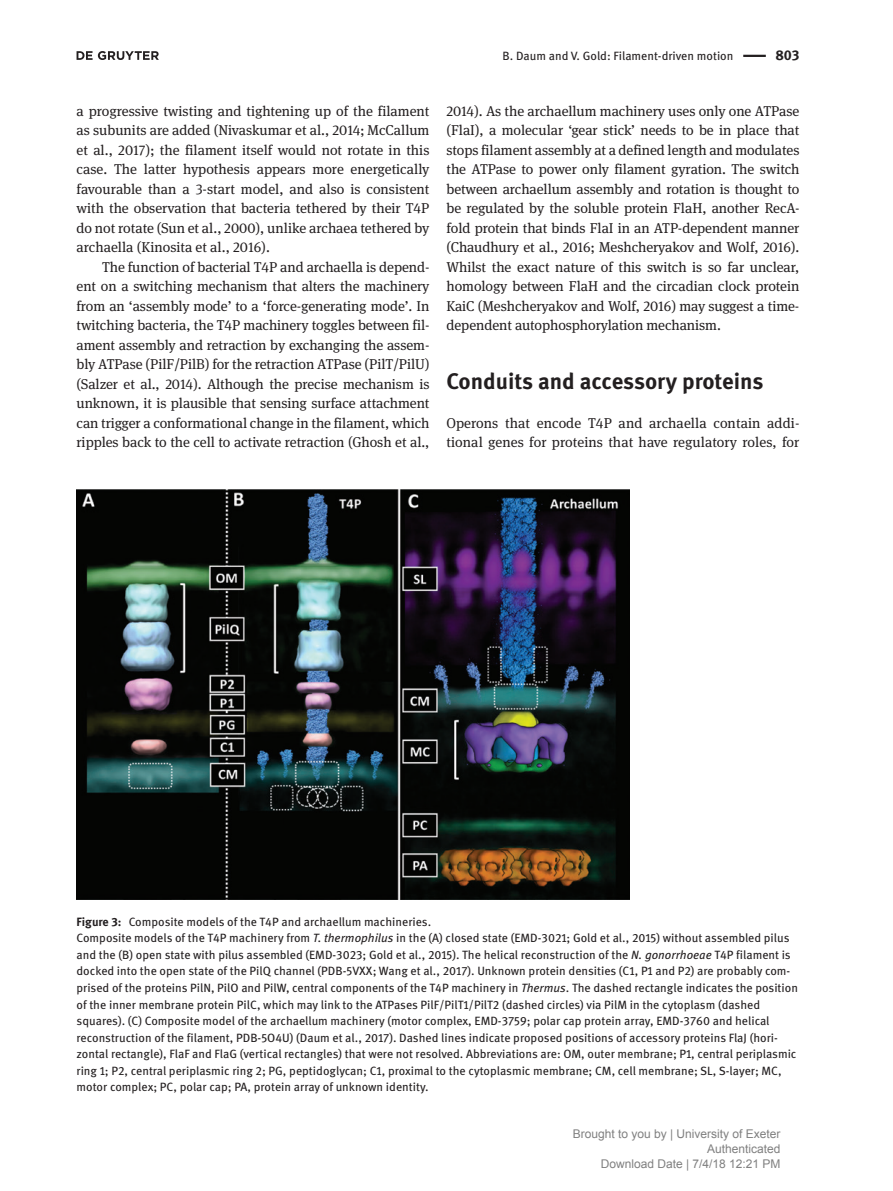
<style>
.page{position:relative;width:893px;height:1191px;background:#fff}
.page>*{position:absolute;margin:0;border:0;box-sizing:border-box;transform-origin:0 0}
.t1{font:700 22.5px "DG Meta Science";color:#231f20}
.t2{font:14.25px/19.5px "DG Meta Serif Science";letter-spacing:-.005em;color:#231f20;text-align:justify}
.t3{font:700 14.25px "DG Meta Science";color:#231f20}
.t4{font:12px/16.5px "DG Meta Science";color:#231f20}
.t5{font:12px/15px "Arial";color:#808080;text-align:right}
.s1{font-weight:700}
.s2{font-style:italic}
</style>
<div class="page">
<hr style="left:743px;top:55px;width:23px;height:2px;background:#231f20">
<img style="left:77px;top:490px;width:552px;height:409px">
<svg style="left:77px;top:51px;width:82px;height:9px"></svg>
<p class="t4" style="left:503px;top:47px;width:232px">B. Daum and V. Gold: Filament-driven motion</p>
<p class="t3" style="left:776px;top:44px;width:25px">803</p>
<p class="t2" style="left:77px;top:101px;width:354px">a progressive twisting and tightening up of the filament as subunits are added (Nivaskumar et al., 2014; McCallum et al., 2017); the filament itself would not rotate in this case. The latter hypothesis appears more energetically favourable than a 3-start model, and also is consistent with the observation that bacteria tethered by their T4P do not rotate (Sun et al., 2000), unlike archaea tethered by archaella (Kinosita et al., 2016).</p>
<p class="t2" style="left:77px;top:257px;width:354px;text-indent:26px">The function of bacterial T4P and archaella is depend&shy;ent on a switching mechanism that alters the machinery from an ‘assembly mode’ to a ‘force-generating mode’. In twitching bacteria, the T4P machinery toggles between fil&shy;ament assembly and retraction by exchanging the assem&shy;bly ATPase (PilF/PilB) for the retraction ATPase (PilT/PilU) (Salzer et al., 2014). Although the precise mechanism is unknown, it is plausible that sensing surface attachment can trigger a conformational change in the filament, which ripples back to the cell to activate retraction (Ghosh et al.,</p>
<p class="t2" style="left:446px;top:101px;width:354px">2014). As the archaellum machinery uses only one ATPase (FlaI), a molecular ‘gear stick’ needs to be in place that stops filament assembly at a defined length and modulates the ATPase to power only filament gyration. The switch between archaellum assembly and rotation is thought to be regulated by the soluble protein FlaH, another RecA&shy;fold protein that binds FlaI in an ATP-dependent manner (Chaudhury et al., 2016; Meshcheryakov and Wolf, 2016).<br>Whilst the exact nature of this switch is so far unclear, homology between FlaH and the circadian clock protein KaiC (Meshcheryakov and Wolf, 2016) may suggest a time&shy;dependent autophosphorylation mechanism.</p>
<h1 class="t1" style="left:446px;top:363px;width:319px">Conduits and accessory proteins</h1>
<p class="t2" style="left:446px;top:413px;width:354px">Operons that encode T4P and archaella contain addi&shy;tional genes for proteins that have regulatory roles, for</p>
<p class="t4" style="left:77px;top:913px;width:723px"><span class="s1">Figure 3:</span> Composite models of the T4P and archaellum machineries.<br>Composite models of the T4P machinery from <span class="s2">T. thermophilus</span> in the (A) closed state (EMD-3021; Gold et al., 2015) without assembled pilus and the (B) open state with pilus assembled (EMD-3023; Gold et al., 2015). The helical reconstruction of the <span class="s2">N. gonorrhoeae</span> T4P filament is docked into the open state of the PilQ channel (PDB-5VXX; Wang et al., 2017). Unknown protein densities (C1, P1 and P2) are probably com&shy;prised of the proteins PilN, PilO and PilW, central components of the T4P machinery in <span class="s2">Thermus</span>. The dashed rectangle indicates the position of the inner membrane protein PilC, which may link to the ATPases PilF/PilT1/PilT2 (dashed circles) via PilM in the cytoplasm (dashed squares). (C) Composite model of the archaellum machinery (motor complex, EMD-3759; polar cap protein array, EMD-3760 and helical reconstruction of the filament, PDB-5O4U) (Daum et al., 2017). Dashed lines indicate proposed positions of accessory proteins FlaJ (hori&shy;zontal rectangle), FlaF and FlaG (vertical rectangles) that were not resolved. Abbreviations are: OM, outer membrane; P1, central periplasmic ring 1; P2, central periplasmic ring 2; PG, peptidoglycan; C1, proximal to the cytoplasmic membrane; CM, cell membrane; SL, S-layer; MC, motor complex; PC, polar cap; PA, protein array of unknown identity.</p>
<p class="t5" style="left:573px;top:1127px;width:209px">Brought to you by | University of Exeter<br>Authenticated<br>Download Date | 7/4/18 12:21 PM</p>
</div>
